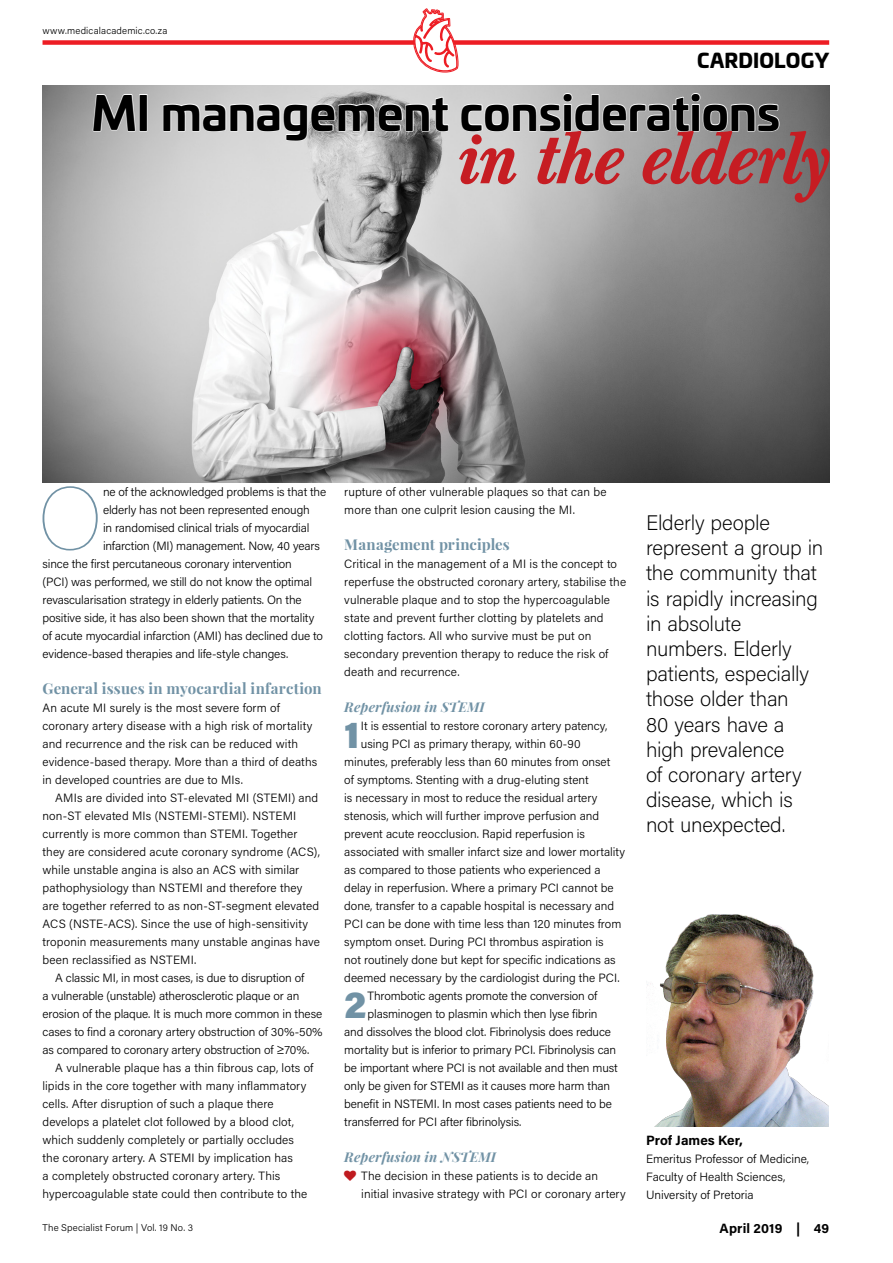
<style>
.page{position:relative;width:893px;height:1263px;background:#fff}
.page>*{position:absolute;margin:0;border:0;box-sizing:border-box;transform-origin:0 0}
.Body_drop{font:100 88.65px "Acumin Pro";color:#7192a5}
.Heading2nd{font:italic 500 70.5px "Baskerville BE";letter-spacing:-.025em;color:#c61d23}
.Heading{font:700 46.5px "Univia Pro";letter-spacing:-.005em;color:#000}
.DropNo{font:900 38.1px "Acumin Pro";color:#7192a5}
.Intro{font:200 21px/25.2px "Acumin Pro";letter-spacing:-.01em;color:#000}
.Strap_main{font:900 19.5px "Univia Pro";letter-spacing:.01em;color:#000}
.Subhead_1{font:700 15px "Playfair Display";letter-spacing:.01em;color:#7192a5}
.Subhead_2{font:italic 700 13.5px "Playfair Display";letter-spacing:.015em;color:#7192a5}
.Authors{font:700 13.5px "Acumin Pro";color:#000}
.DropNo-2{font:300 12px "Acumin Pro";letter-spacing:-.005em;color:#000}
.Body{font:300 12px/18px "Acumin Pro";letter-spacing:.01em;color:#000}
.Body_1st{font:300 12px/18px "Acumin Pro";letter-spacing:.01em;color:#000}
.Body_drop-2{font:300 12px "Acumin Pro";letter-spacing:-.01em;color:#000}
.Body-2{font:300 12px/18px "Acumin Pro";letter-spacing:-.01em;color:#000}
.Authors_details{font:300 12px/18px "Acumin Pro";color:#000}
.t1{font:300 9.75px "Acumin Pro";letter-spacing:.015em;color:#000}
</style>
<div class="page">
<div style="left:43px;top:40px;width:786px;height:5px;background:#ed1d24"></div>
<svg style="left:413px;top:8px;width:47px;height:65px"></svg>
<img style="left:647px;top:914px;width:181px;height:213px">
<img style="left:43px;top:85px;width:786px;height:397px">
<svg style="left:92px;top:85px;width:45px;height:47px;background:#b8b8b8"></svg>
<div style="left:139px;top:94px;width:9px;height:37px;border:2px solid #fff"></div>
<svg style="left:162px;top:97px;width:288px;height:45px;background:#c4c4c4"></svg>
<svg style="left:460px;top:92px;width:320px;height:40px;background:#bcbcbc"></svg>
<p class="t1" style="left:43px;top:24px;width:126px">www.medicalacademic.co.za</p>
<p class="Strap_main" style="left:697px;top:44px;width:134px">CARDIOLOGY</p>
<p class="Heading" style="left:91px;top:76px;width:690px">MI management considerations</p>
<p class="Heading2nd" style="left:456px;top:119px;width:375px">in the elderly</p>
<p class="Body_drop" style="left:38px;top:458px;width:66px">O</p>
<p class="Body_drop-2" style="left:103px;top:483px;width:225px">ne of the acknowledged problems is that the</p>
<p class="Body_drop-2" style="left:103px;top:501px;width:208px">elderly has not been represented enough</p>
<p class="Body_drop-2" style="left:103px;top:519px;width:208px">in randomised clinical trials of myocardial</p>
<p class="Body_drop-2" style="left:103px;top:537px;width:218px">infarction (MI) management. Now, 40 years</p>
<p class="Body_drop-2" style="left:43px;top:555px;width:251px">since the first percutaneous coronary intervention</p>
<p class="Body_drop-2" style="left:43px;top:573px;width:271px">(PCI) was performed, we still do not know the optimal</p>
<p class="Body_drop-2" style="left:43px;top:591px;width:261px">revascularisation strategy in elderly patients. On the</p>
<p class="Body_drop-2" style="left:43px;top:609px;width:273px">positive side, it has also been shown that the mortality</p>
<p class="Body_drop-2" style="left:43px;top:627px;width:282px">of acute myocardial infarction (AMI) has declined due to</p>
<p class="Body_drop-2" style="left:43px;top:645px;width:247px">evidence-based therapies and life-style changes.</p>
<p class="Subhead_1" style="left:43px;top:678px;width:281px">General issues in myocardial infarction</p>
<p class="Body_1st" style="left:43px;top:698px;width:276px">An acute MI surely is the most severe form of coronary artery disease with a high risk of mortality and recurrence and the risk can be reduced with evidence-based therapy. More than a third of deaths in developed countries are due to MIs.</p>
<p class="Body" style="left:43px;top:788px;width:279px;text-indent:13px">AMIs are divided into ST-elevated MI (STEMI) and non-ST elevated MIs (NSTEMI-STEMI). NSTEMI currently is more common than STEMI. Together they are considered acute coronary syndrome (ACS), while unstable angina is also an ACS with similar pathophysiology than NSTEMI and therefore they are together referred to as non-ST-segment elevated ACS (NSTE-ACS). Since the use of high-sensitivity troponin measurements many unstable anginas have been reclassified as NSTEMI.</p>
<p class="Body-2" style="left:43px;top:968px;width:282px;text-indent:13px">A classic MI, in most cases, is due to disruption of<br>a vulnerable (unstable) atherosclerotic plaque or an erosion of the plaque. It is much more common in these cases to find a coronary artery obstruction of 30%-50% as compared to coronary artery obstruction of ≥70%.</p>
<p class="Body" style="left:43px;top:1058px;width:272px;text-indent:13px">A vulnerable plaque has a thin fibrous cap, lots of lipids in the core together with many inflammatory cells. After disruption of such a plaque there develops a platelet clot followed by a blood clot, which suddenly completely or partially occludes the coronary artery. A STEMI by implication has<br>a completely obstructed coronary artery. This hypercoagulable state could then contribute to the</p>
<p class="Body" style="left:344px;top:482px;width:264px">rupture of other vulnerable plaques so that can be more than one culprit lesion causing the MI.</p>
<p class="Subhead_1" style="left:344px;top:534px;width:167px">Management principles</p>
<p class="Body_1st" style="left:344px;top:554px;width:283px">Critical in the management of a MI is the concept to reperfuse the obstructed coronary artery, stabilise the vulnerable plaque and to stop the hypercoagulable state and prevent further clotting by platelets and clotting factors. All who survive must be put on secondary prevention therapy to reduce the risk of death and recurrence.</p>
<p class="Subhead_2" style="left:344px;top:697px;width:142px">Reperfusion in STEMI</p>
<p class="DropNo" style="left:344px;top:707px;width:17px">1</p>
<p class="DropNo-2" style="left:361px;top:717px;width:248px">It is essential to restore coronary artery patency,</p>
<p class="DropNo-2" style="left:361px;top:735px;width:221px">using PCI as primary therapy, within 60-90</p>
<p class="DropNo-2" style="left:344px;top:753px;width:268px">minutes, preferably less than 60 minutes from onset</p>
<p class="DropNo-2" style="left:344px;top:771px;width:246px">of symptoms. Stenting with a drug-eluting stent</p>
<p class="DropNo-2" style="left:344px;top:789px;width:255px">is necessary in most to reduce the residual artery</p>
<p class="DropNo-2" style="left:344px;top:807px;width:256px">stenosis, which will further improve perfusion and</p>
<p class="DropNo-2" style="left:344px;top:825px;width:242px">prevent acute reocclusion. Rapid reperfusion is</p>
<p class="DropNo-2" style="left:344px;top:843px;width:282px">associated with smaller infarct size and lower mortality</p>
<p class="DropNo-2" style="left:344px;top:861px;width:258px">as compared to those patients who experienced a</p>
<p class="DropNo-2" style="left:344px;top:879px;width:271px">delay in reperfusion. Where a primary PCI cannot be</p>
<p class="DropNo-2" style="left:344px;top:897px;width:271px">done, transfer to a capable hospital is necessary and</p>
<p class="DropNo-2" style="left:344px;top:915px;width:279px">PCI can be done with time less than 120 minutes from</p>
<p class="DropNo-2" style="left:344px;top:933px;width:261px">symptom onset. During PCI thrombus aspiration is</p>
<p class="DropNo-2" style="left:344px;top:951px;width:273px">not routinely done but kept for specific indications as</p>
<p class="DropNo-2" style="left:344px;top:969px;width:277px">deemed necessary by the cardiologist during the PCI.</p>
<p class="DropNo" style="left:344px;top:977px;width:24px">2</p>
<p class="DropNo-2" style="left:368px;top:987px;width:231px">Thrombotic agents promote the conversion of</p>
<p class="DropNo-2" style="left:368px;top:1005px;width:231px">plasminogen to plasmin which then lyse fibrin</p>
<p class="DropNo-2" style="left:344px;top:1023px;width:268px">and dissolves the blood clot. Fibrinolysis does reduce</p>
<p class="DropNo-2" style="left:344px;top:1041px;width:273px">mortality but is inferior to primary PCI. Fibrinolysis can</p>
<p class="DropNo-2" style="left:344px;top:1059px;width:275px">be important where PCI is not available and then must</p>
<p class="DropNo-2" style="left:344px;top:1077px;width:267px">only be given for STEMI as it causes more harm than</p>
<p class="DropNo-2" style="left:344px;top:1095px;width:269px">benefit in NSTEMI. In most cases patients need to be</p>
<p class="DropNo-2" style="left:344px;top:1113px;width:179px">transferred for PCI after fibrinolysis.</p>
<p class="Subhead_2" style="left:344px;top:1147px;width:153px">Reperfusion in NSTEMI</p>
<p class="Body" style="left:361px;top:1166px;width:266px">The decision in these patients is to decide an initial invasive strategy with PCI or coronary artery</p>
<p class="Intro" style="left:646px;top:509px;width:179px">Elderly people represent a group in the community that is rapidly increasing in absolute numbers. Elderly patients, especially those older than<br>80 years have a high prevalence<br>of coronary artery disease, which is not unexpected.</p>
<p class="Authors" style="left:646px;top:1131px;width:98px">Prof James Ker,</p>
<p class="Authors_details" style="left:646px;top:1149px;width:165px">Emeritus Professor of Medicine,<br>Faculty of Health Sciences,<br>University of Pretoria</p>
<p class="t1" style="left:43px;top:1221px;width:152px">The Specialist Forum | Vol. 19 No. 3</p>
<p class="Authors" style="left:720px;top:1219px;width:111px">April 2019 | 49</p>
</div>
